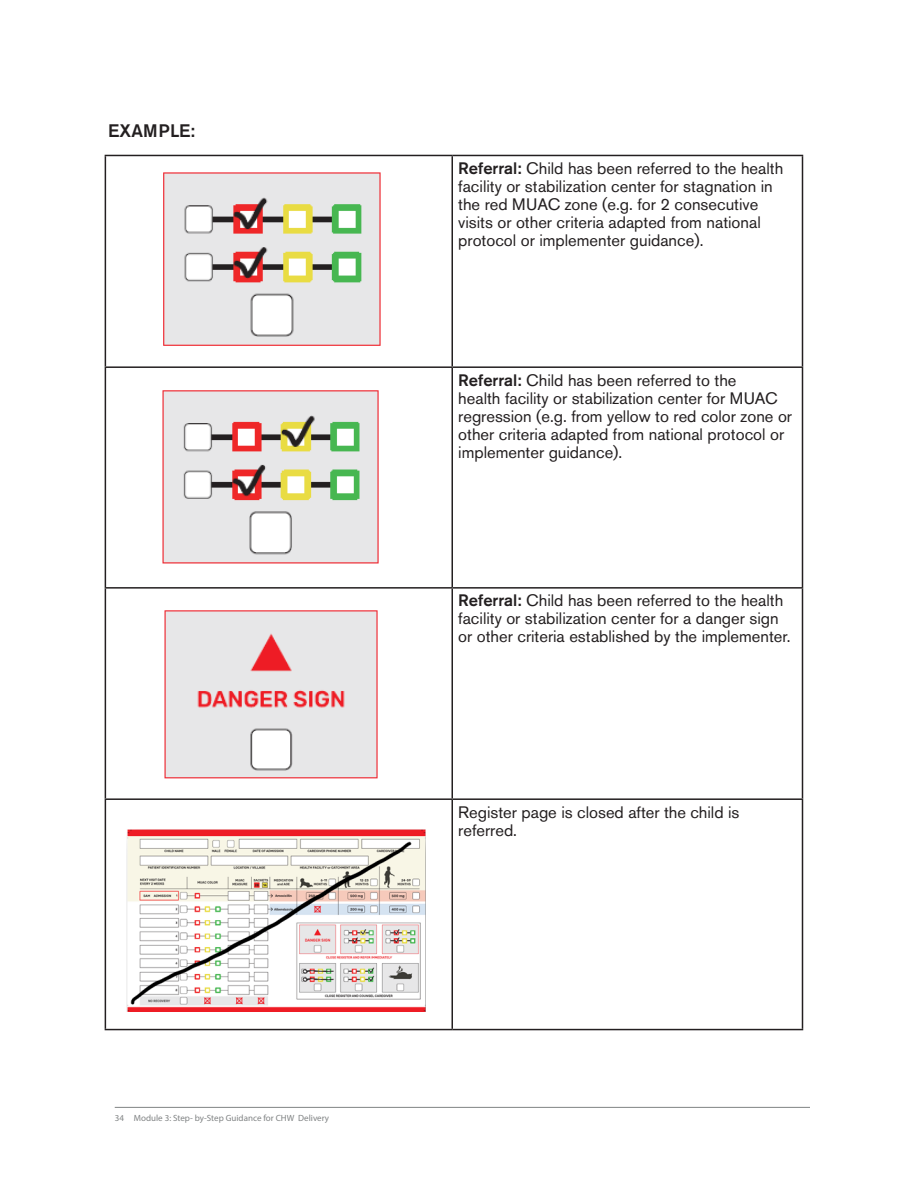
<style>
.page{position:relative;width:918px;height:1188px;background:#fff}
.page>*{position:absolute;margin:0;border:0;box-sizing:border-box;transform-origin:0 0}
.Executive_Summary_Bo{font:500 18px "Akzidenz Grotesk Pro";letter-spacing:.02em;color:#231f20}
.Chapter_Header{font:16.5px/18px "Akzidenz Grotesk Pro";color:#231f20}
.t1{font:9px "Myriad Pro";color:#808384}
.s1{font-weight:500}
</style>
<div class="page">
<hr style="left:115px;top:1107px;width:695px;height:1px;background:#808384">
<hr style="left:105px;top:155px;width:347px;height:1px;background:#231f20">
<hr style="left:105px;top:156px;width:1px;height:210px;background:#231f20">
<hr style="left:452px;top:155px;width:351px;height:1px;background:#231f20">
<hr style="left:452px;top:156px;width:1px;height:210px;background:#231f20">
<hr style="left:802px;top:156px;width:1px;height:210px;background:#231f20">
<hr style="left:105px;top:366px;width:347px;height:2px;background:#231f20">
<hr style="left:105px;top:368px;width:1px;height:219px;background:#231f20">
<hr style="left:452px;top:366px;width:351px;height:2px;background:#231f20">
<hr style="left:452px;top:368px;width:1px;height:219px;background:#231f20">
<hr style="left:802px;top:368px;width:1px;height:219px;background:#231f20">
<hr style="left:105px;top:587px;width:347px;height:2px;background:#231f20">
<hr style="left:105px;top:589px;width:1px;height:209px;background:#231f20">
<hr style="left:452px;top:587px;width:351px;height:2px;background:#231f20">
<hr style="left:452px;top:589px;width:1px;height:209px;background:#231f20">
<hr style="left:802px;top:589px;width:1px;height:209px;background:#231f20">
<hr style="left:105px;top:798px;width:347px;height:2px;background:#231f20">
<hr style="left:105px;top:800px;width:1px;height:229px;background:#231f20">
<hr style="left:452px;top:798px;width:351px;height:2px;background:#231f20">
<hr style="left:452px;top:800px;width:1px;height:229px;background:#231f20">
<hr style="left:802px;top:800px;width:1px;height:229px;background:#231f20">
<hr style="left:105px;top:1029px;width:347px;height:1px;background:#231f20">
<hr style="left:452px;top:1029px;width:351px;height:1px;background:#231f20">
<img style="left:163px;top:172px;width:218px;height:174px">
<img style="left:162px;top:390px;width:217px;height:174px">
<img style="left:164px;top:610px;width:214px;height:169px">
<img style="left:127px;top:829px;width:298px;height:183px">
<p class="Executive_Summary_Bo" style="left:108px;top:119px;width:89px">EXAMPLE:</p>
<p class="t1" style="left:115px;top:1113px;width:11px">34</p>
<p class="t1" style="left:134px;top:1112px;width:197px">Module 3: Step- by-Step Guidance for CHW Delivery</p>
<p class="Chapter_Header" style="left:458px;top:159px;width:327px"><span class="s1">Referral:</span> Child has been referred to the health facility or stabilization center for stagnation in the red MUAC zone (e.g. for 2 consecutive visits or other criteria adapted from national protocol or implementer guidance).</p>
<p class="Chapter_Header" style="left:458px;top:371px;width:335px"><span class="s1">Referral:</span> Child has been referred to the<br>health facility or stabilization center for MUAC regression (e.g. from yellow to red color zone or other criteria adapted from national protocol or implementer guidance).</p>
<p class="Chapter_Header" style="left:458px;top:591px;width:334px"><span class="s1">Referral:</span> Child has been referred to the health facility or stabilization center for a danger sign or other criteria established by the implementer.</p>
<p class="Chapter_Header" style="left:458px;top:803px;width:283px">Register page is closed after the child is referred.</p>
</div>
